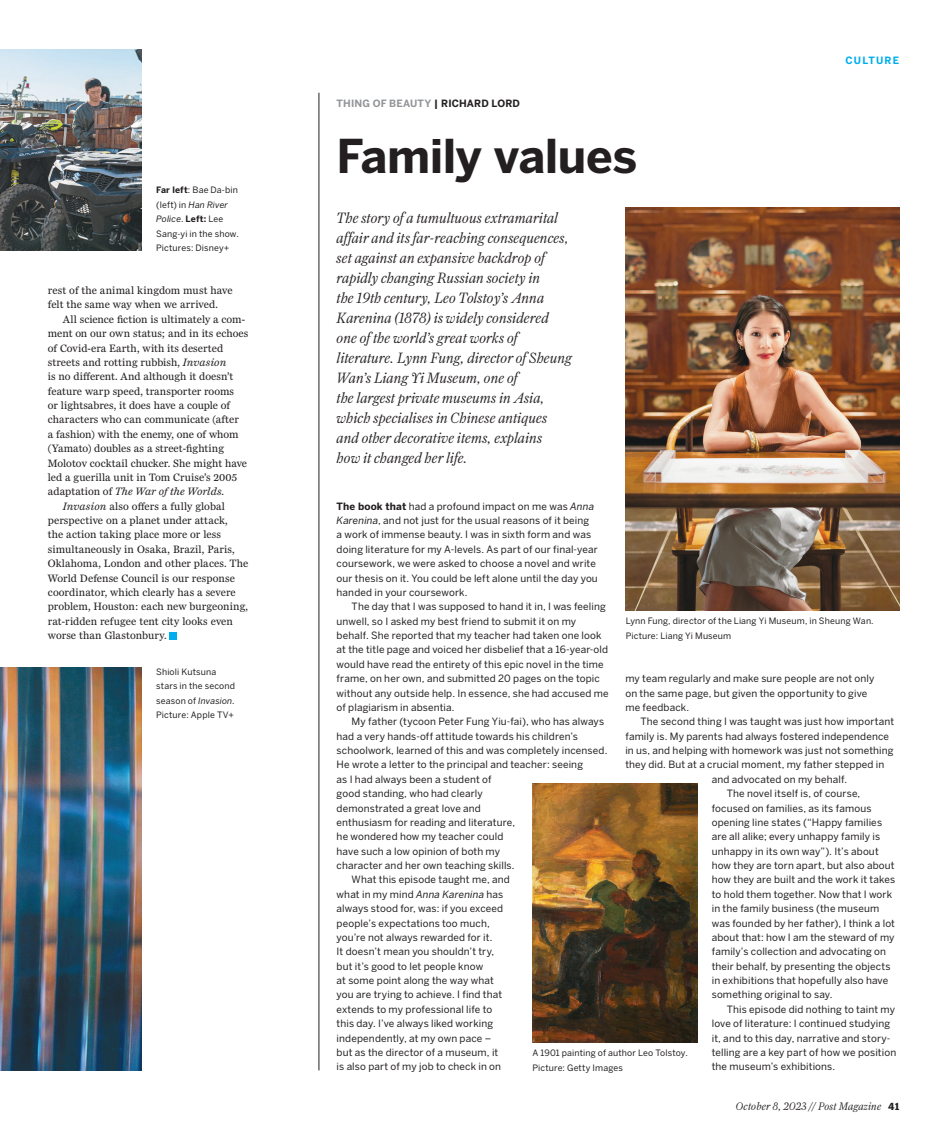
<style>
.page{position:relative;width:947px;height:1134px;background:#fff}
.page>*{position:absolute;margin:0;border:0;box-sizing:border-box;transform-origin:0 0}
.Firenze_heads{font:700 46.25px "Benton Sans";letter-spacing:-.01em;color:#231f20}
.Subtitle{font:italic 300 15px/20px "Farnham Display";letter-spacing:-.005em;color:#231f20}
.Miller_Daily_Two_bod{font:11px/14.4px "Miller Daily Two";letter-spacing:.005em;color:#231f20}
.folio_pub_date_right{font:italic 300 11px "Farnham Display";letter-spacing:.01em;color:#231f20}
.folio_number_right_p{font:700 11px "Amplitude";color:#231f20}
.Benton_Sans_body_tex{font:10px/14.4px "Benton Sans";letter-spacing:.015em;color:#231f20}
.Labels_byline{font:700 10px "Benton Sans";letter-spacing:.01em;color:#939598}
.t1{font:700 10px "Benton Sans";letter-spacing:.11em;color:#00aeef}
.captions{font:8.75px/14.4px "Benton Sans";letter-spacing:.015em;color:#231f20}
.s1{font-weight:700}
.s2{font-style:italic}
.s3{color:#231f20}
</style>
<div class="page">
<img style="left:0;top:668px;width:141px;height:402px">
<hr style="left:318px;top:93px;width:1px;height:977px;background:#231f20">
<img style="left:625px;top:208px;width:273px;height:402px">
<img style="left:532px;top:783px;width:165px;height:259px">
<div style="left:170px;top:632px;width:7px;height:7px;background:#00aeef"></div>
<img style="left:0;top:50px;width:141px;height:201px">
<p class="captions" style="left:156px;top:183px;width:84px"><span class="s1">Far left</span>: Bae Da-bin (left) in <span class="s2">Han River<br>Police</span>. <span class="s1">Left:</span> Lee<br>Sang-yi in the show.<br>Pictures: Disney+</p>
<p class="Miller_Daily_Two_bod" style="left:48px;top:283px;width:186px">rest of the animal kingdom must have felt the same way when we arrived.</p>
<p class="Miller_Daily_Two_bod" style="left:48px;top:312px;width:202px;text-indent:15px">All science fiction is ultimately a com&shy;ment on our own status; and in its echoes of Covid-era Earth, with its deserted streets and rotting rubbish, <span class="s2">Invasion<br></span>is no different. And although it doesn’t feature warp speed, transporter rooms<br>or lightsabres, it does have a couple of characters who can communicate (after<br>a fashion) with the enemy, one of whom (Yamato) doubles as a street-fighting Molotov cocktail chucker. She might have led a guerilla unit in Tom Cruise’s 2005 adaptation of <span class="s2">The War of the Worlds</span>.</p>
<p class="Miller_Daily_Two_bod" style="left:48px;top:499px;width:202px;text-indent:15px"><span class="s2">Invasion</span> also offers a fully global perspective on a planet under attack,<br>the action taking place more or less simultaneously in Osaka, Brazil, Paris, Oklahoma, London and other places. The World Defense Council is our response coordinator, which clearly has a severe problem, Houston: each new burgeoning, rat-ridden refugee tent city looks even worse than Glastonbury.</p>
<p class="captions" style="left:156px;top:664px;width:80px">Shioli Kutsuna stars in the second season of <span class="s2">Invasion</span>.<br>Picture: Apple TV+</p>
<p class="Labels_byline" style="left:336px;top:98px;width:185px">THING OF BEAUTY <span class="s3">| RICHARD LORD</span></p>
<p class="t1" style="left:845px;top:54px;width:55px">CULTURE</p>
<p class="Firenze_heads" style="left:336px;top:128px;width:302px">Family values</p>
<p class="Subtitle" style="left:336px;top:207px;width:236px">The story of a tumultuous extramarital affair and its far-reaching consequences, set against an expansive backdrop of rapidly changing Russian society in<br>the 19th century, Leo Tolstoy’s Anna Karenina (1878) is widely considered one of the world’s great works of literature. Lynn Fung, director of Sheung Wan’s Liang Yi Museum, one of<br>the largest private museums in Asia, which specialises in Chinese antiques and other decorative items, explains<br>how it changed her life.</p>
<p class="Benton_Sans_body_tex" style="left:336px;top:499px;width:262px"><span class="s1">The book that</span> had a profound impact on me was <span class="s2">Anna Karenina</span>, and not just for the usual reasons of it being<br>a work of immense beauty. I was in sixth form and was doing literature for my A-levels. As part of our final-year coursework, we were asked to choose a novel and write our thesis on it. You could be left alone until the day you handed in your coursework.</p>
<p class="Benton_Sans_body_tex" style="left:336px;top:599px;width:273px;text-indent:15px">The day that I was supposed to hand it in, I was feeling unwell, so I asked my best friend to submit it on my behalf. She reported that my teacher had taken one look at the title page and voiced her disbelief that a 16-year-old would have read the entirety of this epic novel in the time frame, on her own, and submitted 20 pages on the topic without any outside help. In essence, she had accused me of plagiarism in absentia.</p>
<p class="Benton_Sans_body_tex" style="left:336px;top:714px;width:272px;text-indent:15px">My father (tycoon Peter Fung Yiu-fai), who has always had a very hands-off attitude towards his children’s schoolwork, learned of this and was completely incensed.<br>He wrote a letter to the principal and teacher: seeing<br>as I had always been a student of<br>good standing, who had clearly<br>demonstrated a great love and<br>enthusiasm for reading and literature,<br>he wondered how my teacher could<br>have such a low opinion of both my<br>character and her own teaching skills.</p>
<p class="Benton_Sans_body_tex" style="left:336px;top:872px;width:175px;text-indent:15px">What this episode taught me, and what in my mind <span class="s2">Anna Karenina</span> has always stood for, was: if you exceed people’s expectations too much, you’re not always rewarded for it.<br>It doesn’t mean you shouldn’t try, but it’s good to let people know<br>at some point along the way what you are trying to achieve. I find that extends to my professional life to this day. I’ve always liked working independently, at my own pace –<br>but as the director of a museum, it<br>is also part of my job to check in on</p>
<p class="captions" style="left:625px;top:614px;width:249px">Lynn Fung, director of the Liang Yi Museum, in Sheung Wan.<br>Picture: Liang Yi Museum</p>
<p class="Benton_Sans_body_tex" style="left:625px;top:671px;width:250px">my team regularly and make sure people are not only on the same page, but given the opportunity to give me feedback.</p>
<p class="Benton_Sans_body_tex" style="left:640px;top:714px;width:255px">The second thing I was taught was just how important</p>
<p class="Benton_Sans_body_tex" style="left:625px;top:729px;width:265px">family is. My parents had always fostered independence</p>
<p class="Benton_Sans_body_tex" style="left:625px;top:743px;width:270px">in us, and helping with homework was just not something</p>
<p class="Benton_Sans_body_tex" style="left:625px;top:757px;width:260px">they did. But at a crucial moment, my father stepped in</p>
<p class="Benton_Sans_body_tex" style="left:711px;top:772px;width:137px">and advocated on my behalf.</p>
<p class="Benton_Sans_body_tex" style="left:711px;top:786px;width:185px;text-indent:15px">The novel itself is, of course, focused on families, as its famous opening line states (“Happy families are all alike; every unhappy family is unhappy in its own way”). It’s about how they are torn apart, but also about how they are built and the work it takes to hold them together. Now that I work in the family business (the museum was founded by her father), I think a lot about that: how I am the steward of my family’s collection and advocating on their behalf, by presenting the objects in exhibitions that hopefully also have something original to say.</p>
<p class="Benton_Sans_body_tex" style="left:711px;top:1002px;width:186px;text-indent:15px">This episode did nothing to taint my love of literature: I continued studying it, and to this day, narrative and story&shy;telling are a key part of how we position the museum’s exhibitions.</p>
<p class="captions" style="left:532px;top:1046px;width:157px">A 1901 painting of author Leo Tolstoy.<br>Picture: Getty Images</p>
<p class="folio_pub_date_right" style="left:735px;top:1099px;width:147px">October 8, 2023 // Post Magazine</p>
<p class="folio_number_right_p" style="left:887px;top:1100px;width:13px">41</p>
</div>
